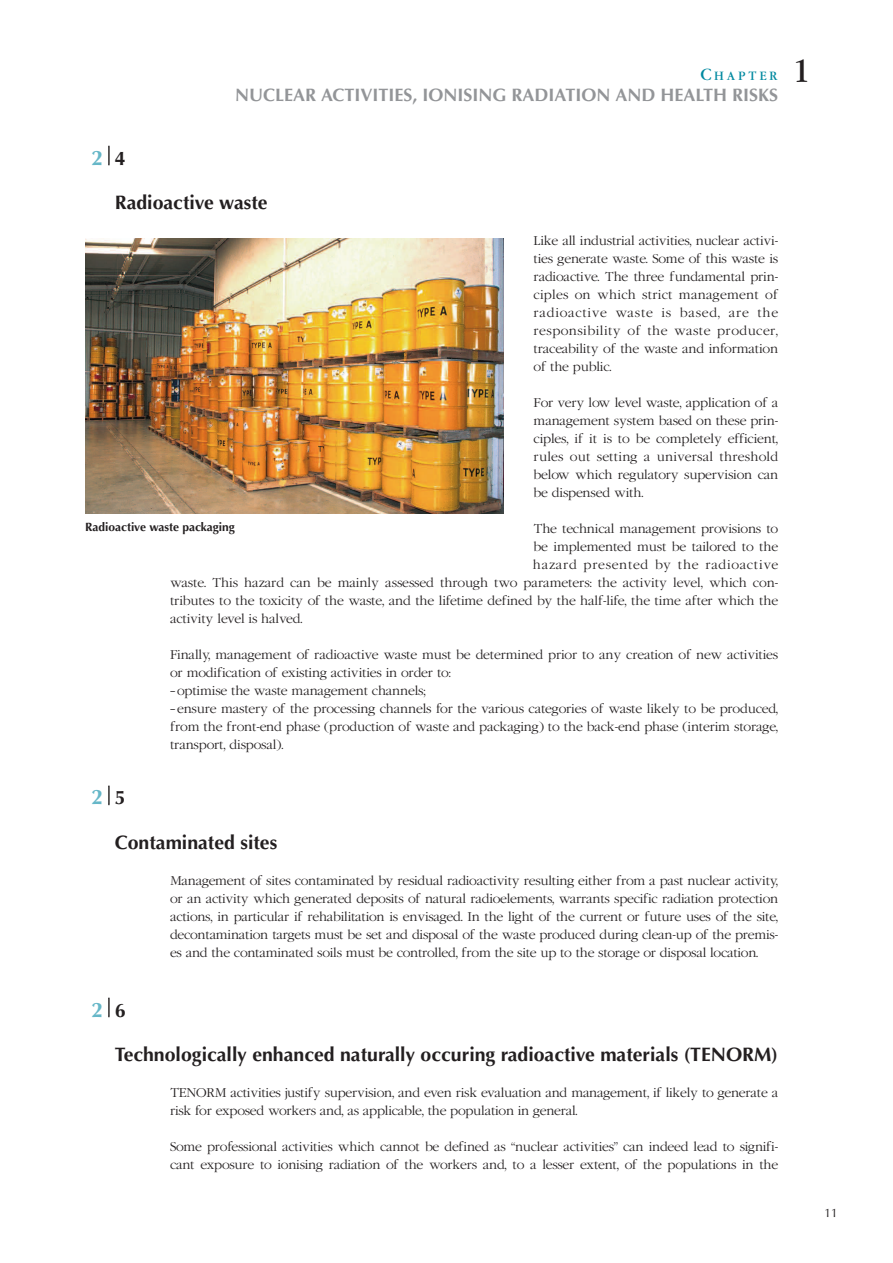
<style>
.page{position:relative;width:893px;height:1263px;background:#fff}
.page>*{position:absolute;margin:0;border:0;box-sizing:border-box;transform-origin:0 0}
.t1{font:30px "Garamond";color:#231f20}
.t2{font:700 21px "Optima";color:#66b7c8}
.t3{font:700 19.5px "Optima";color:#231f20}
.t4{font:700 18px "Optima";color:#939598}
.t5{font:300 12px/18px "Garamond";letter-spacing:-.01em;color:#231f20;text-align:justify}
.t6{font:300 12px "Garamond";letter-spacing:.06em;color:#231f20}
.t7{font:700 12px "Optima";color:#231f20}
.t8{font:12px "Optima";color:#231f20}
.t9{font:11.25px "Garamond";letter-spacing:.235em;color:#0089a0}
.s1{font-size:15px}
.s2{font-size:19.5px;color:#231f20}
</style>
<div class="page">
<img style="left:85px;top:239px;width:419px;height:274px">
<p class="t9" style="left:701px;top:69px;width:79px"><span class="s1">C</span>HAPTER</p>
<h3 class="t4" style="left:235px;top:85px;width:544px">NUCLEAR ACTIVITIES, IONISING RADIATION AND HEALTH RISKS</h3>
<h1 class="t1" style="left:795px;top:52px;width:15px">1</h1>
<h2 class="t2" style="left:91px;top:145px;width:36px">2 <span class="s2">4</span></h2>
<h3 class="t3" style="left:115px;top:191px;width:154px">Radioactive waste</h3>
<p class="t5" style="left:534px;top:232px;width:246px">Like all industrial activities, nuclear activi&shy;ties generate waste. Some of this waste is radioactive. The three fundamental prin&shy;ciples on which strict management of radioactive waste is based, are the responsibility of the waste producer, traceability of the waste and information of the public.</p>
<p class="t5" style="left:534px;top:394px;width:246px">For very low level waste, application of a management system based on these prin&shy;ciples, if it is to be completely efficient, rules out setting a universal threshold below which regulatory supervision can be dispensed with.</p>
<p class="t5" style="left:534px;top:520px;width:246px">The technical management provisions to</p>
<p class="t5" style="left:534px;top:538px;width:246px">be implemented must be tailored to the</p>
<p class="t6" style="left:533px;top:557px;width:247px">hazard presented by the radioactive</p>
<p class="t5" style="left:170px;top:574px;width:610px">waste. This hazard can be mainly assessed through two parameters: the activity level, which con-</p>
<p class="t5" style="left:170px;top:592px;width:610px">tributes to the toxicity of the waste, and the lifetime defined by the half-life, the time after which the</p>
<p class="t5" style="left:170px;top:610px;width:134px">activity level is halved.</p>
<p class="t5" style="left:170px;top:646px;width:610px;text-align:left">Finally, management of radioactive waste must be determined prior to any creation of new activities or modification of existing activities in order to:<br>–optimise the waste management channels;</p>
<p class="t5" style="left:170px;top:700px;width:610px">– ensure mastery of the processing channels for the various categories of waste likely to be produced, from the front-end phase (production of waste and packaging) to the back-end phase (interim storage, transport, disposal).</p>
<p class="t7" style="left:85px;top:520px;width:151px">Radioactive waste packaging</p>
<h2 class="t2" style="left:91px;top:785px;width:36px">2 <span class="s2">5</span></h2>
<h3 class="t3" style="left:115px;top:831px;width:164px">Contaminated sites</h3>
<p class="t5" style="left:170px;top:872px;width:610px">Management of sites contaminated by residual radioactivity resulting either from a past nuclear activity, or an activity which generated deposits of natural radioelements, warrants specific radiation protection actions, in particular if rehabilitation is envisaged. In the light of the current or future uses of the site, decontamination targets must be set and disposal of the waste produced during clean-up of the premis&shy;es and the contaminated soils must be controlled, from the site up to the storage or disposal location.</p>
<h2 class="t2" style="left:91px;top:997px;width:36px">2 <span class="s2">6</span></h2>
<h3 class="t3" style="left:115px;top:1043px;width:665px">Technologically enhanced naturally occuring radioactive materials (TENORM)</h3>
<p class="t5" style="left:170px;top:1084px;width:610px">TENORM activities justify supervision, and even risk evaluation and management, if likely to generate a risk for exposed workers and, as applicable, the population in general.</p>
<p class="t5" style="left:170px;top:1138px;width:610px">Some professional activities which cannot be defined as “nuclear activities” can indeed lead to signifi&shy;cant exposure to ionising radiation of the workers and, to a lesser extent, of the populations in the</p>
<p class="t8" style="left:825px;top:1206px;width:15px">11</p>
</div>
